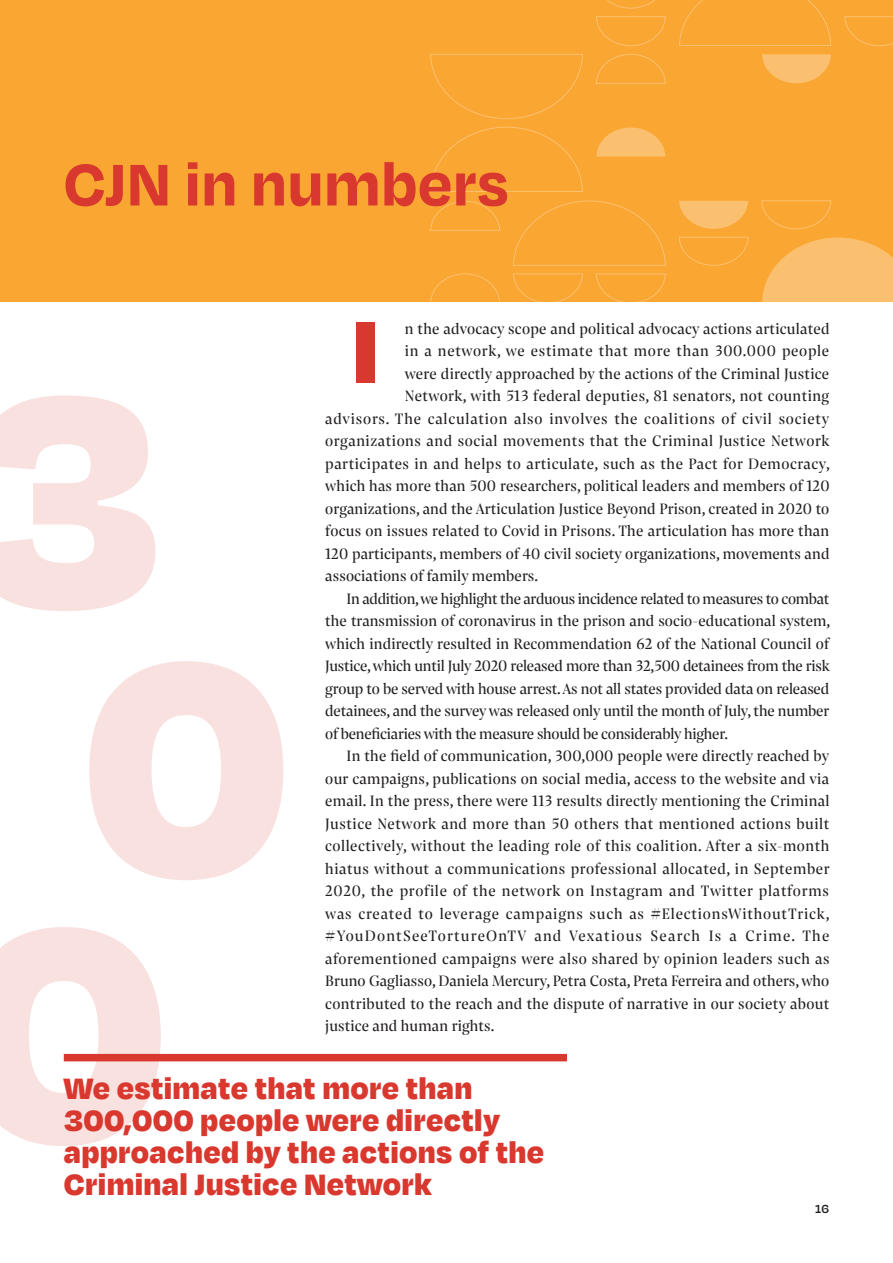
<style>
.page{position:relative;width:893px;height:1263px;background:#fff}
.page>*{position:absolute;margin:0;border:0;box-sizing:border-box;transform-origin:0 0}
.TIT_PADRAO1{font:900 100.8px "Degular";color:#d9382f}
.TIT_PADRAO1-2{font:700 67.5px "Degular";letter-spacing:.01em;color:#d9382f}
.TIT_PADRAO1-3{font:900 33.9px/32px "Degular";letter-spacing:.01em;color:#d9382f}
.TXT_CORRIDOSERIFADO{font:15.75px/22.5px "Pensum Display";letter-spacing:.015em;color:#231f20;text-align:justify}
.TXT_CORRIDOSERIFADO-2{font:15.75px "Pensum Display";letter-spacing:.035em;color:#231f20}
.TXT_CORRIDOSERIFADO-3{font:15.75px "Pensum Display";letter-spacing:.05em;color:#231f20}
.TXT_CORRIDOSERIFADO-4{font:15.75px "Pensum Display";letter-spacing:.045em;color:#231f20}
.t1{font:600 13.5px "Degular";color:#231f20}
</style>
<div class="page">
<svg style="left:89px;top:661px;width:194px;height:219px"></svg>
<svg style="left:0;top:927px;width:161px;height:219px"></svg>
<svg style="left:0;top:395px;width:155px;height:216px"></svg>
<div style="left:0;top:0;width:893px;height:301px;background:#faa633"></div>
<svg style="left:513px;top:200px;width:153px;height:66px"></svg>
<svg style="left:762px;top:238px;width:131px;height:63px"></svg>
<svg style="left:430px;top:126px;width:153px;height:66px"></svg>
<svg style="left:430px;top:54px;width:153px;height:65px"></svg>
<svg style="left:430px;top:273px;width:70px;height:28px"></svg>
<svg style="left:679px;top:201px;width:69px;height:28px"></svg>
<svg style="left:761px;top:200px;width:70px;height:30px"></svg>
<svg style="left:678px;top:236px;width:71px;height:30px"></svg>
<svg style="left:430px;top:201px;width:70px;height:30px"></svg>
<svg style="left:596px;top:54px;width:70px;height:30px"></svg>
<svg style="left:762px;top:54px;width:69px;height:29px"></svg>
<svg style="left:596px;top:16px;width:70px;height:30px"></svg>
<svg style="left:679px;top:0;width:152px;height:46px"></svg>
<svg style="left:607px;top:0;width:48px;height:9px"></svg>
<svg style="left:844px;top:16px;width:49px;height:30px"></svg>
<svg style="left:596px;top:127px;width:69px;height:30px"></svg>
<svg style="left:513px;top:273px;width:70px;height:28px"></svg>
<svg style="left:596px;top:273px;width:70px;height:28px"></svg>
<div style="left:64px;top:1054px;width:503px;height:7px;background:#d9382f"></div>
<p class="TIT_PADRAO1-2" style="left:64px;top:141px;width:446px">CJN in numbers</p>
<p class="TIT_PADRAO1" style="left:352px;top:285px;width:28px">I</p>
<p class="TXT_CORRIDOSERIFADO" style="left:405px;top:317px;width:426px">n the advocacy scope and political advocacy actions articulated</p>
<p class="TXT_CORRIDOSERIFADO-4" style="left:405px;top:339px;width:426px">in a network, we estimate that more than 300.000 people</p>
<p class="TXT_CORRIDOSERIFADO" style="left:405px;top:362px;width:426px">were directly approached by the actions of the Criminal Justice</p>
<p class="TXT_CORRIDOSERIFADO" style="left:405px;top:384px;width:426px">Network, with 513 federal deputies, 81 senators, not counting</p>
<p class="TXT_CORRIDOSERIFADO-3" style="left:325px;top:407px;width:506px">advisors. The calculation also involves the coalitions of civil society</p>
<p class="TXT_CORRIDOSERIFADO-2" style="left:325px;top:429px;width:506px">organizations and social movements that the Criminal Justice Network</p>
<p class="TXT_CORRIDOSERIFADO-2" style="left:325px;top:452px;width:506px">participates in and helps to articulate, such as the Pact for Democracy,</p>
<p class="TXT_CORRIDOSERIFADO" style="left:325px;top:474px;width:506px">which has more than 500 researchers, political leaders and members of 120</p>
<p class="TXT_CORRIDOSERIFADO" style="left:325px;top:497px;width:506px">organizations, and the Articulation Justice Beyond Prison, created in 2020 to</p>
<p class="TXT_CORRIDOSERIFADO" style="left:325px;top:519px;width:505px">focus on issues related to Covid in Prisons. The articulation has more than</p>
<p class="TXT_CORRIDOSERIFADO" style="left:325px;top:542px;width:506px">120 participants, members of 40 civil society organizations, movements and</p>
<p class="TXT_CORRIDOSERIFADO" style="left:325px;top:564px;width:214px">associations of family members.</p>
<p class="TXT_CORRIDOSERIFADO" style="left:325px;top:587px;width:507px;text-indent:21px">In addition, we highlight the arduous incidence related to measures to combat the transmission of coronavirus in the prison and socio-educational system, which indirectly resulted in Recommendation 62 of the National Council of Justice, which until July 2020 released more than 32,500 detainees from the risk group to be served with house arrest. As not all states provided data on released detainees, and the survey was released only until the month of July, the number of beneficiaries with the measure should be considerably higher.</p>
<p class="TXT_CORRIDOSERIFADO" style="left:325px;top:744px;width:506px;text-indent:21px">In the field of communication, 300,000 people were directly reached by our campaigns, publications on social media, access to the website and via email. In the press, there were 113 results directly mentioning the Criminal Justice Network and more than 50 others that mentioned actions built collectively, without the leading role of this coalition. After a six-month hiatus without a communications professional allocated, in September 2020, the profile of the network on Instagram and Twitter platforms was created to leverage campaigns such as #ElectionsWithoutTrick, #YouDontSeeTortureOnTV and Vexatious Search Is a Crime. The aforementioned campaigns were also shared by opinion leaders such as Bruno Gagliasso, Daniela Mercury, Petra Costa, Preta Ferreira and others, who contributed to the reach and the dispute of narrative in our society about justice and human rights.</p>
<p class="TIT_PADRAO1-3" style="left:64px;top:1070px;width:482px">We estimate that more than<br>300,000 people were directly approached by the actions of the<br>Criminal Justice Network</p>
<p class="t1" style="left:815px;top:1200px;width:15px">16</p>
</div>
